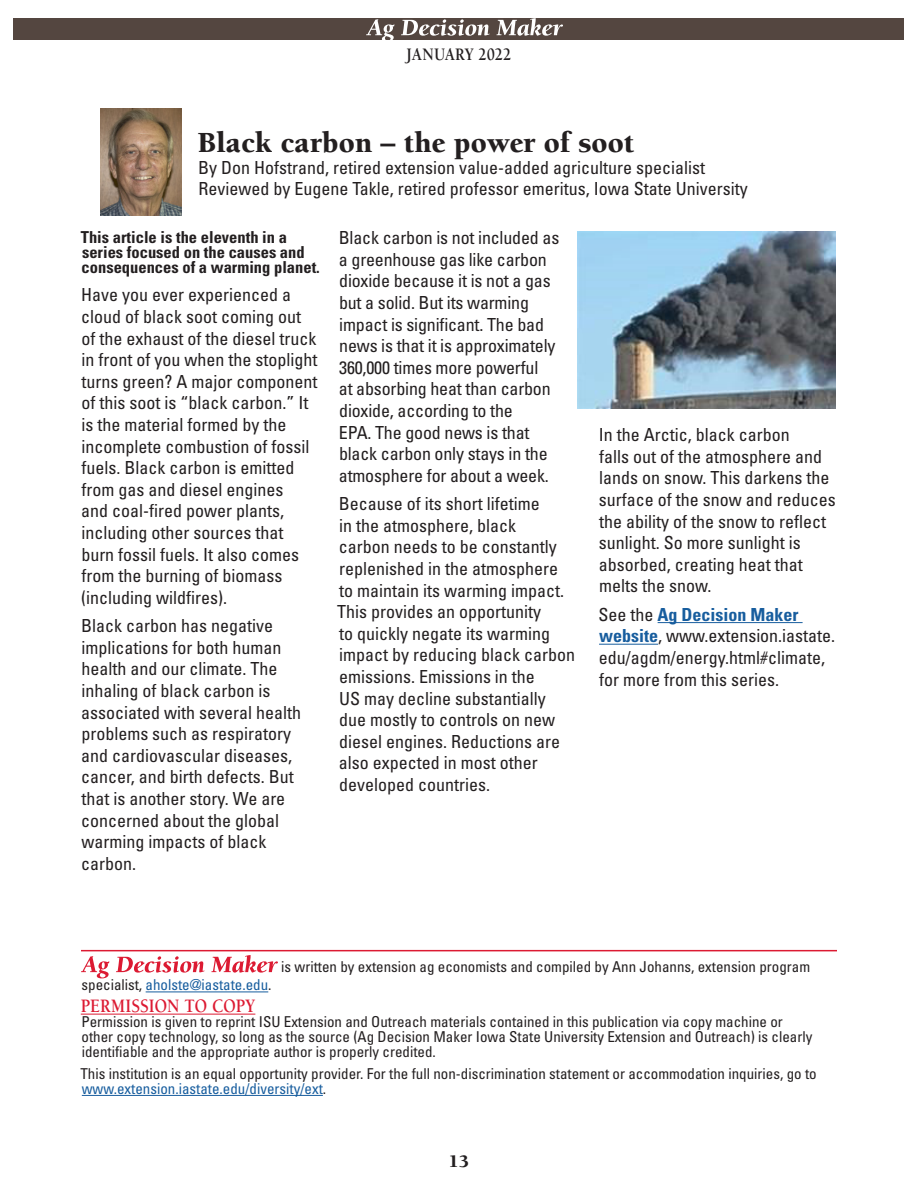
<style>
.page{position:relative;width:918px;height:1188px;background:#fff}
.page>*{position:absolute;margin:0;border:0;box-sizing:border-box;transform-origin:0 0}
.H1_headlines{font:900 30px "Berkeley Std";color:#231f20}
.copy_footer{font:700 19.5px "Berkeley Std";color:#dc1a32;scale:.85 1}
.copy{font:condensed 18px/21.6px "Univers LT Std";color:#231f20}
.t1{font:700 18px "Berkeley Std";color:#231f20;scale:.85 1}
.t2{font:900 18px "Berkeley Std";color:#231f20}
.copy_-_inside_and_ha{font:700 condensed 16.5px/15px "Univers LT Std";color:#231f20}
.copy_footer-2{font:condensed 15px/15px "Univers LT Std";color:#231f20}
.copy_footer-3{font:condensed 15px "Univers LT Std";color:#175d9e}
.s1{font-weight:700;color:#175d9e}
.s2{color:#231f20}
.s3{color:#175d9e}
</style>
<div class="page">
<div style="left:14px;top:18px;width:890px;height:22px;background:#544640"></div>
<svg style="left:366px;top:18px;width:197px;height:22px"></svg>
<img style="left:101px;top:108px;width:81px;height:108px">
<img style="left:577px;top:231px;width:259px;height:177px">
<hr style="left:658px;top:622px;width:145px;height:1px;background:#175d9e">
<hr style="left:599px;top:644px;width:59px;height:1px;background:#175d9e">
<hr style="left:146px;top:992px;width:122px;height:1px;background:#175d9e">
<hr style="left:81px;top:1014px;width:174px;height:1px;background:#dc1a32">
<hr style="left:82px;top:1095px;width:241px;height:1px;background:#175d9e">
<hr style="left:81px;top:950px;width:756px;height:1px;background:#dc1a32">
<svg style="left:81px;top:955px;width:197px;height:23px"></svg>
<p class="t1" style="left:407px;top:44px;width:125px">JANUARY 2022</p>
<p class="H1_headlines" style="left:197px;top:127px;width:438px">Black carbon – the power of soot</p>
<p class="copy" style="left:198px;top:156px;width:551px">By Don Hofstrand, retired extension value-added agriculture specialist<br>Reviewed by Eugene Takle, retired professor emeritus, Iowa State University</p>
<p class="copy_-_inside_and_ha" style="left:81px;top:230px;width:241px">This article is the eleventh in a series focused on the causes and consequences of a warming planet.</p>
<p class="copy" style="left:81px;top:284px;width:238px">Have you ever experienced a cloud of black soot coming out of the exhaust of the diesel truck in front of you when the stoplight turns green? A major component of this soot is “black carbon.” It is the material formed by the incomplete combustion of fossil fuels. Black carbon is emitted from gas and diesel engines<br>and coal-fired power plants, including other sources that burn fossil fuels. It also comes from the burning of biomass (including wildfires).</p>
<p class="copy" style="left:81px;top:615px;width:221px">Black carbon has negative implications for both human health and our climate. The inhaling of black carbon is associated with several health problems such as respiratory and cardiovascular diseases, cancer, and birth defects. But that is another story. We are concerned about the global warming impacts of black carbon.</p>
<p class="copy" style="left:339px;top:227px;width:222px">Black carbon is not included as a greenhouse gas like carbon dioxide because it is not a gas but a solid. But its warming impact is significant. The bad news is that it is approximately<br>360,000 times more powerful<br>at absorbing heat than carbon dioxide, according to the<br>EPA. The good news is that black carbon only stays in the atmosphere for about a week.</p>
<p class="copy" style="left:337px;top:493px;width:239px">Because of its short lifetime<br>in the atmosphere, black<br>carbon needs to be constantly replenished in the atmosphere<br>to maintain its warming impact.<br>This provides an opportunity<br>to quickly negate its warming impact by reducing black carbon emissions. Emissions in the<br>US may decline substantially due mostly to controls on new diesel engines. Reductions are also expected in most other developed countries.</p>
<p class="copy" style="left:599px;top:424px;width:239px">In the Arctic, black carbon<br>falls out of the atmosphere and lands on snow. This darkens the surface of the snow and reduces the ability of the snow to reflect sunlight. So more sunlight is absorbed, creating heat that melts the snow.</p>
<p class="copy" style="left:599px;top:603px;width:238px">See the <span class="s1">Ag Decision Maker website</span>, www.extension.iastate. edu/agdm/energy.html#climate, for more from this series.</p>
<p class="copy_footer-2" style="left:281px;top:959px;width:531px">is written by extension ag economists and compiled by Ann Johanns, extension program</p>
<p class="copy_footer-3" style="left:82px;top:976px;width:192px"><span class="s2">specialist,</span> aholste@iastate.edu<span class="s2">.</span></p>
<p class="copy_footer" style="left:81px;top:996px;width:207px">PERMISSION TO COPY</p>
<p class="copy_footer-2" style="left:81px;top:1014px;width:733px">Permission is given to reprint ISU Extension and Outreach materials contained in this publication via copy machine or other copy technology, so long as the source (Ag Decision Maker Iowa State University Extension and Outreach) is clearly identifiable and the appropriate author is properly credited.</p>
<p class="copy_footer-2" style="left:80px;top:1066px;width:738px">This institution is an equal opportunity provider. For the full non-discrimination statement or accommodation inquiries, go to <span class="s3">www.extension.iastate.edu/diversity/ext</span>.</p>
<p class="t2" style="left:449px;top:1152px;width:22px">13</p>
</div>
